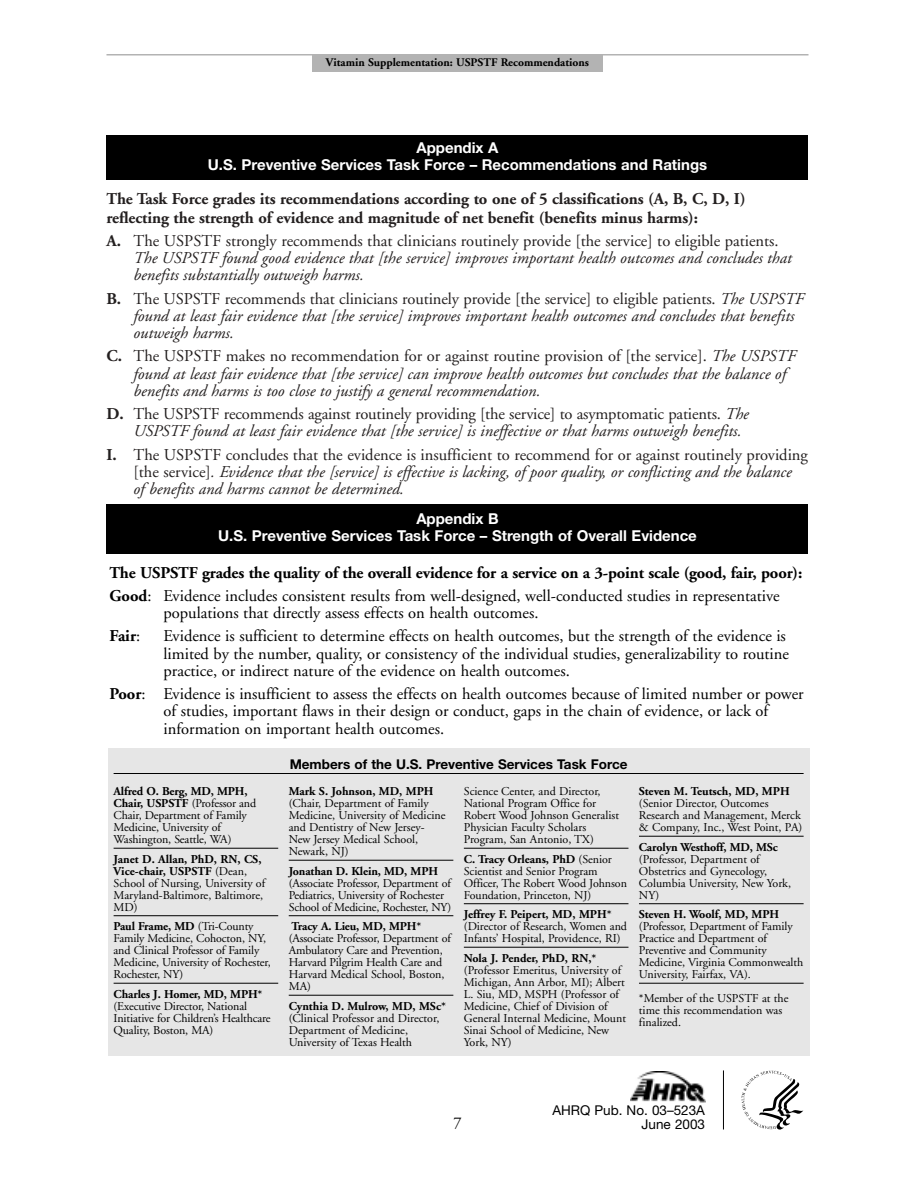
<style>
.page{position:relative;width:918px;height:1188px;background:#fff}
.page>*{position:absolute;margin:0;border:0;box-sizing:border-box;transform-origin:0 0}
.t1{font:italic 16.5px/17.2px "Adobe Garamond";color:#231f1f}
.t2{font:16.5px/17.2px "Adobe Garamond";color:#000}
.t3{font:700 16.5px/23.2px "Adobe Garamond";letter-spacing:-.01em;color:#000}
.t4{font:700 16.5px/18.8px "Adobe Garamond";letter-spacing:-.005em;color:#231f1f}
.t5{font:700 15px/16.5px "Helvetica Neue";color:#fff;text-align:center}
.t6{font:700 13.5px "Helvetica Neue";color:#000}
.t7{font:13.5px/14.2px "Helvetica Neue";color:#000;text-align:right}
.t8{font:12px/12px "Adobe Garamond";letter-spacing:-.005em;color:#000}
.t9{font:700 12px "Adobe Garamond";letter-spacing:-.01em;color:#000}
.t10{font:700 11.7px "Adobe Garamond";color:#000}
.s1{font-weight:700;font-style:normal}
.s2{font-style:normal}
.s3{font-weight:400}
.s4{font-weight:700}
</style>
<div class="page">
<hr style="left:106px;top:54px;width:702px;height:2px;background:#b3b3b3">
<div style="left:312px;top:54px;width:291px;height:18px;background:#b3b3b3"></div>
<div style="left:108px;top:748px;width:702px;height:308px;background:#e6e6e6"></div>
<hr style="left:114px;top:773px;width:690px;height:1px;background:#000">
<hr style="left:114px;top:848px;width:164px;height:1px;background:#000">
<hr style="left:114px;top:915px;width:164px;height:1px;background:#000">
<hr style="left:114px;top:983px;width:164px;height:1px;background:#000">
<hr style="left:289px;top:860px;width:164px;height:1px;background:#000">
<hr style="left:289px;top:915px;width:164px;height:1px;background:#000">
<hr style="left:289px;top:995px;width:164px;height:1px;background:#000">
<hr style="left:464px;top:848px;width:164px;height:1px;background:#000">
<hr style="left:464px;top:903px;width:164px;height:1px;background:#000">
<hr style="left:464px;top:947px;width:164px;height:1px;background:#000">
<hr style="left:639px;top:836px;width:165px;height:1px;background:#000">
<hr style="left:639px;top:903px;width:165px;height:1px;background:#000">
<hr style="left:639px;top:983px;width:165px;height:1px;background:#000">
<div style="left:106px;top:504px;width:702px;height:50px;background:#000"></div>
<svg style="left:648px;top:1071px;width:23px;height:1px"></svg>
<img style="left:630px;top:1072px;width:75px;height:30px">
<svg style="left:742px;top:1071px;width:62px;height:59px"></svg>
<hr style="left:723px;top:1070px;width:1px;height:60px;background:#000">
<div style="left:106px;top:135px;width:702px;height:45px;background:#000"></div>
<p class="t10" style="left:326px;top:58px;width:265px">Vitamin Supplementation: USPSTF Recommendations</p>
<p class="t5" style="left:208px;top:141px;width:501px">Appendix A<br>U.S. Preventive Services Task Force – Recommendations and Ratings</p>
<h1 class="t4" style="left:106px;top:191px;width:641px">The Task Force grades its recommendations according to one of 5 classifications (A, B, C, D, I) reflecting the strength of evidence and magnitude of net benefit (benefits minus harms):</h1>
<p class="t1" style="left:134px;top:234px;width:660px;text-indent:-27px"><span class="s1">A.</span> <span class="s2">The USPSTF strongly recommends that clinicians routinely provide [the service] to eligible patients.<br></span>The USPSTF found good evidence that [the service] improves important health outcomes and concludes that benefits substantially outweigh harms.</p>
<p class="t1" style="left:134px;top:291px;width:672px;text-indent:-27px"><span class="s1">B.</span> <span class="s2">The USPSTF recommends that clinicians routinely provide [the service] to eligible patients.</span> The USPSTF found at least fair evidence that [the service] improves important health outcomes and concludes that benefits outweigh harms.</p>
<p class="t1" style="left:134px;top:349px;width:664px;text-indent:-27px"><span class="s1">C.</span> <span class="s2">The USPSTF makes no recommendation for or against routine provision of [the service].</span> The USPSTF found at least fair evidence that [the service] can improve health outcomes but concludes that the balance of benefits and harms is too close to justify a general recommendation.</p>
<h1 class="t1" style="left:134px;top:407px;width:617px;text-indent:-27px"><span class="s1">D.</span> <span class="s2">The USPSTF recommends against routinely providing [the service] to asymptomatic patients.</span> The<br>USPSTF found at least fair evidence that [the service] is ineffective or that harms outweigh benefits.</h1>
<p class="t1" style="left:134px;top:447px;width:676px;text-indent:-27px"><span class="s1">I.</span> <span class="s2">The USPSTF concludes that the evidence is insufficient to recommend for or against routinely providing [the service]</span>. Evidence that the [service] is effective is lacking, of poor quality, or conflicting and the balance<br>of benefits and harms cannot be determined.</p>
<p class="t5" style="left:218px;top:512px;width:480px">Appendix B<br>U.S. Preventive Services Task Force – Strength of Overall Evidence</p>
<h1 class="t3" style="left:110px;top:562px;width:694px">The USPSTF grades the quality of the overall evidence for a service on a 3-point scale (good, fair, poor):<br>Good<span class="s3">: Evidence includes consistent results from well-designed, well-conducted studies in representative</span></h1>
<h1 class="t2" style="left:163px;top:606px;width:376px">populations that directly assess effects on health outcomes.</h1>
<h1 class="t3" style="left:110px;top:626px;width:32px">Fair<span class="s3">:</span></h1>
<p class="t2" style="left:163px;top:629px;width:627px">Evidence is sufficient to determine effects on health outcomes, but the strength of the evidence is limited by the number, quality, or consistency of the individual studies, generalizability to routine practice, or indirect nature of the evidence on health outcomes.</p>
<p class="t2" style="left:163px;top:687px;width:642px;text-indent:-54px"><span class="s4">Poor</span>: Evidence is insufficient to assess the effects on health outcomes because of limited number or power of studies, important flaws in their design or conduct, gaps in the chain of evidence, or lack of information on important health outcomes.</p>
<p class="t8" style="left:114px;top:787px;width:144px"><span class="s4">Alfred O. Berg, MD, MPH,<br>Chair, USPSTF</span> (Professor and<br>Chair, Department of Family<br>Medicine, University of<br>Washington, Seattle, WA)</p>
<p class="t8" style="left:114px;top:854px;width:153px"><span class="s4">Janet D. Allan, PhD, RN, CS,<br>Vice-chair, USPSTF</span> (Dean,<br>School of Nursing, University of<br>Maryland-Baltimore, Baltimore,<br>MD)</p>
<p class="t8" style="left:114px;top:922px;width:159px"><span class="s4">Paul Frame, MD</span> (Tri-County<br>Family Medicine, Cohocton, NY, and Clinical Professor of Family<br>Medicine, University of Rochester,<br>Rochester, NY)</p>
<p class="t9" style="left:114px;top:989px;width:150px">Charles J. Homer, MD, MPH*</p>
<p class="t8" style="left:114px;top:1001px;width:159px">(Executive Director, National<br>Initiative for Children’s Healthcare<br>Quality, Boston, MA)</p>
<p class="t6" style="left:290px;top:759px;width:339px">Members of the U.S. Preventive Services Task Force</p>
<p class="t9" style="left:289px;top:787px;width:146px">Mark S. Johnson, MD, MPH</p>
<p class="t8" style="left:289px;top:799px;width:158px">(Chair, Department of Family<br>Medicine, University of Medicine and Dentistry of New Jersey-<br>New Jersey Medical School,<br>Newark, NJ)</p>
<p class="t9" style="left:289px;top:866px;width:151px">Jonathan D. Klein, MD, MPH</p>
<p class="t8" style="left:289px;top:878px;width:164px">(Associate Professor, Department of<br>Pediatrics, University of Rochester<br>School of Medicine, Rochester, NY)</p>
<p class="t9" style="left:292px;top:922px;width:131px">Tracy A. Lieu, MD, MPH*</p>
<p class="t8" style="left:289px;top:934px;width:164px">(Associate Professor, Department of<br>Ambulatory Care and Prevention,<br>Harvard Pilgrim Health Care and<br>Harvard Medical School, Boston,<br>MA)</p>
<p class="t9" style="left:289px;top:1001px;width:159px">Cynthia D. Mulrow, MD, MSc*</p>
<p class="t8" style="left:289px;top:1013px;width:152px">(Clinical Professor and Director,<br>Department of Medicine,<br>University of Texas Health</p>
<p class="t8" style="left:464px;top:787px;width:157px">Science Center, and Director,<br>National Program Office for<br>Robert Wood Johnson Generalist<br>Physician Faculty Scholars<br>Program, San Antonio, TX)</p>
<p class="t8" style="left:464px;top:854px;width:165px"><span class="s4">C. Tracy Orleans, PhD</span> (Senior<br>Scientist and Senior Program<br>Officer, The Robert Wood Johnson<br>Foundation, Princeton, NJ)</p>
<p class="t9" style="left:464px;top:910px;width:149px">Jeffrey F. Peipert, MD, MPH*</p>
<p class="t8" style="left:464px;top:922px;width:165px">(Director of Research, Women and<br>Infants’ Hospital, Providence, RI)</p>
<p class="t9" style="left:464px;top:953px;width:134px">Nola J. Pender, PhD, RN,*</p>
<p class="t8" style="left:464px;top:965px;width:164px">(Professor Emeritus, University of<br>Michigan, Ann Arbor, MI); Albert<br>L. Siu, MD, MSPH (Professor of<br>Medicine, Chief of Division of<br>General Internal Medicine, Mount<br>Sinai School of Medicine, New<br>York, NY)</p>
<p class="t9" style="left:639px;top:787px;width:152px">Steven M. Teutsch, MD, MPH</p>
<p class="t8" style="left:639px;top:799px;width:165px">(Senior Director, Outcomes<br>Research and Management, Merck &amp; Company, Inc., West Point, PA)</p>
<p class="t9" style="left:639px;top:842px;width:140px">Carolyn Westhoff, MD, MSc</p>
<p class="t8" style="left:639px;top:854px;width:154px">(Professor, Department of<br>Obstetrics and Gynecology,<br>Columbia University, New York,<br>NY)</p>
<p class="t9" style="left:639px;top:910px;width:142px">Steven H. Woolf, MD, MPH</p>
<p class="t8" style="left:639px;top:922px;width:166px">(Professor, Department of Family<br>Practice and Department of<br>Preventive and Community<br>Medicine, Virginia Commonwealth<br>University, Fairfax, VA).</p>
<p class="t8" style="left:639px;top:994px;width:151px">*Member of the USPSTF at the time this recommendation was finalized.</p>
<h1 class="t2" style="left:453px;top:1116px;width:10px">7</h1>
<p class="t7" style="left:552px;top:1104px;width:154px">AHRQ Pub. No. 03–523A<br>June 2003</p>
</div>
